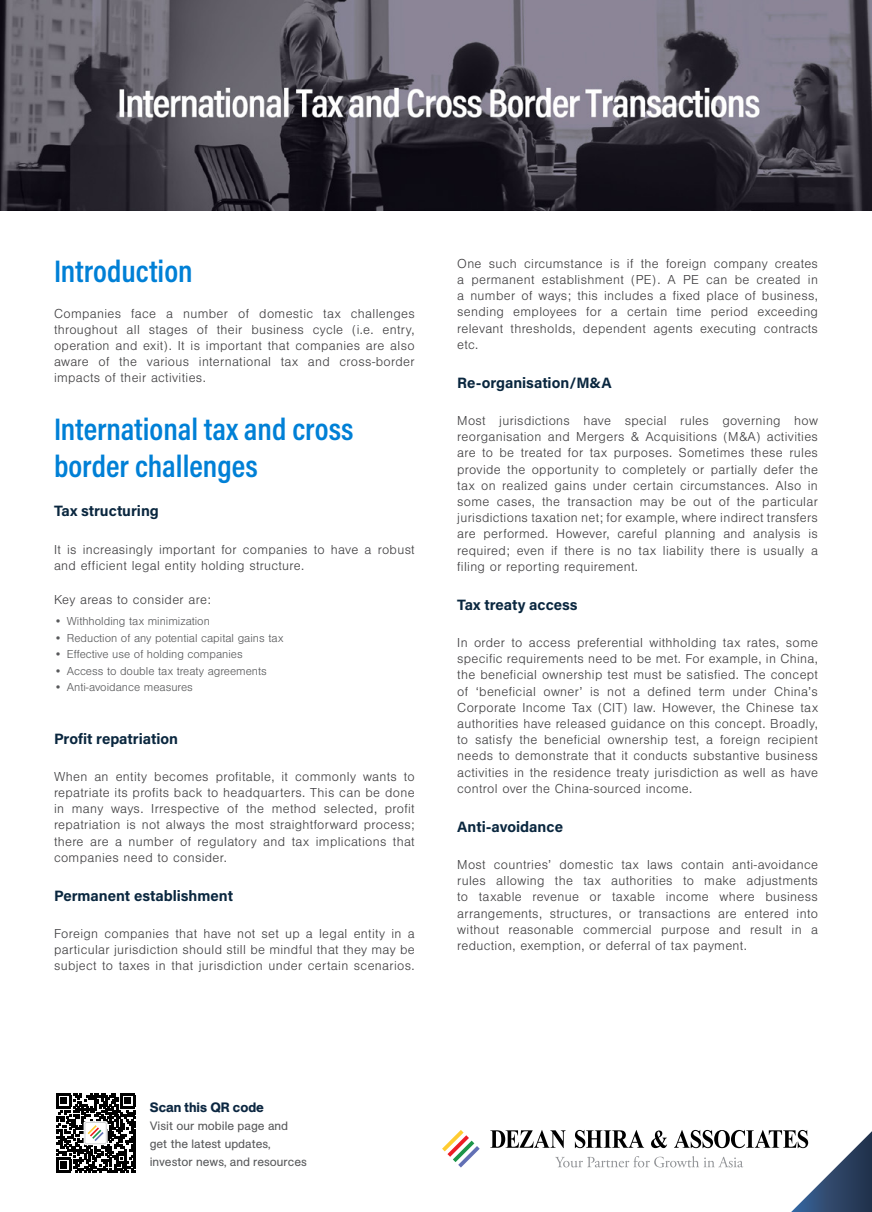
<style>
.page{position:relative;width:872px;height:1212px;background:#fff}
.page>*{position:absolute;margin:0;border:0;box-sizing:border-box;transform-origin:0 0}
.t1{font:600 31.5px/37.8px "Acumin Pro Cond";color:#0080d6}
.t2{font:700 15px "Acumin Pro";color:#0a273f}
.t3{font:300 13.5px/16.2px "Nimbus San";letter-spacing:.025em;color:#414042;text-align:justify}
.t4{font:500 13.5px "Unlimited Sans";color:#0c2741}
.t5{font:300 12px "Nimbus San";color:#58595b}
.t6{font:12px/18px "Unlimited Sans";color:#58595b}
</style>
<div class="page">
<svg style="left:442px;top:1130px;width:38px;height:37px"></svg>
<div style="left:54px;top:1091px;width:83px;height:84px;background:linear-gradient(to right,#fff,#fff)"></div>
<svg style="left:56px;top:1093px;width:79px;height:79px"></svg>
<svg style="left:490px;top:1130px;width:382px;height:82px"></svg>
<img style="left:0;top:0;width:872px;height:211px">
<h1 class="t1" style="left:54px;top:251px;width:140px">Introduction</h1>
<p class="t3" style="left:54px;top:305px;width:362px">Companies face a number of domestic tax challenges throughout all stages of their business cycle (i.e. entry, operation and exit). It is important that companies are also aware of the various international tax and cross-border impacts of their activities.</p>
<h1 class="t1" style="left:54px;top:409px;width:301px">International tax and cross border challenges</h1>
<p class="t2" style="left:54px;top:501px;width:106px">Tax structuring</p>
<p class="t3" style="left:54px;top:541px;width:362px">It is increasingly important for companies to have a robust and efficient legal entity holding structure.</p>
<p class="t3" style="left:54px;top:592px;width:158px">Key areas to consider are:</p>
<p class="t5" style="left:54px;top:615px;width:157px">• Withholding tax minimization</p>
<p class="t5" style="left:54px;top:631px;width:231px">• Reduction of any potential capital gains tax</p>
<p class="t5" style="left:54px;top:648px;width:190px">• Effective use of holding companies</p>
<p class="t5" style="left:54px;top:664px;width:214px">• Access to double tax treaty agreements</p>
<p class="t5" style="left:54px;top:681px;width:140px">• Anti-avoidance measures</p>
<p class="t2" style="left:54px;top:728px;width:125px">Profit repatriation</p>
<p class="t3" style="left:54px;top:769px;width:362px">When an entity becomes profitable, it commonly wants to repatriate its profits back to headquarters. This can be done in many ways. Irrespective of the method selected, profit repatriation is not always the most straightforward process; there are a number of regulatory and tax implications that companies need to consider.</p>
<p class="t2" style="left:54px;top:885px;width:181px">Permanent establishment</p>
<p class="t3" style="left:54px;top:926px;width:362px">Foreign companies that have not set up a legal entity in a particular jurisdiction should still be mindful that they may be subject to taxes in that jurisdiction under certain scenarios.</p>
<p class="t3" style="left:457px;top:255px;width:362px">One such circumstance is if the foreign company creates a permanent establishment (PE). A PE can be created in a number of ways; this includes a fixed place of business, sending employees for a certain time period exceeding relevant thresholds, dependent agents executing contracts etc.</p>
<p class="t2" style="left:457px;top:372px;width:156px">Re-organisation/M&amp;A</p>
<p class="t3" style="left:457px;top:413px;width:362px">Most jurisdictions have special rules governing how reorganisation and Mergers &amp; Acquisitions (M&amp;A) activities are to be treated for tax purposes. Sometimes these rules provide the opportunity to completely or partially defer the tax on realized gains under certain circumstances. Also in some cases, the transaction may be out of the particular jurisdictions taxation net; for example, where indirect transfers are performed. However, careful planning and analysis is required; even if there is no tax liability there is usually a filing or reporting requirement.</p>
<p class="t2" style="left:457px;top:594px;width:122px">Tax treaty access</p>
<p class="t3" style="left:457px;top:635px;width:362px">In order to access preferential withholding tax rates, some specific requirements need to be met. For example, in China, the beneficial ownership test must be satisfied. The concept of ‘beneficial owner’ is not a defined term under China’s Corporate Income Tax (CIT) law. However, the Chinese tax authorities have released guidance on this concept. Broadly, to satisfy the beneficial ownership test, a foreign recipient needs to demonstrate that it conducts substantive business activities in the residence treaty jurisdiction as well as have control over the China-sourced income.</p>
<p class="t2" style="left:457px;top:816px;width:107px">Anti-avoidance</p>
<p class="t3" style="left:457px;top:857px;width:362px">Most countries’ domestic tax laws contain anti-avoidance rules allowing the tax authorities to make adjustments to taxable revenue or taxable income where business arrangements, structures, or transactions are entered into without reasonable commercial purpose and result in a reduction, exemption, or deferral of tax payment.</p>
<p class="t4" style="left:150px;top:1097px;width:116px">Scan this QR code</p>
<p class="t6" style="left:150px;top:1116px;width:159px">Visit our mobile page and get the latest updates, investor news, and resources</p>
</div>
